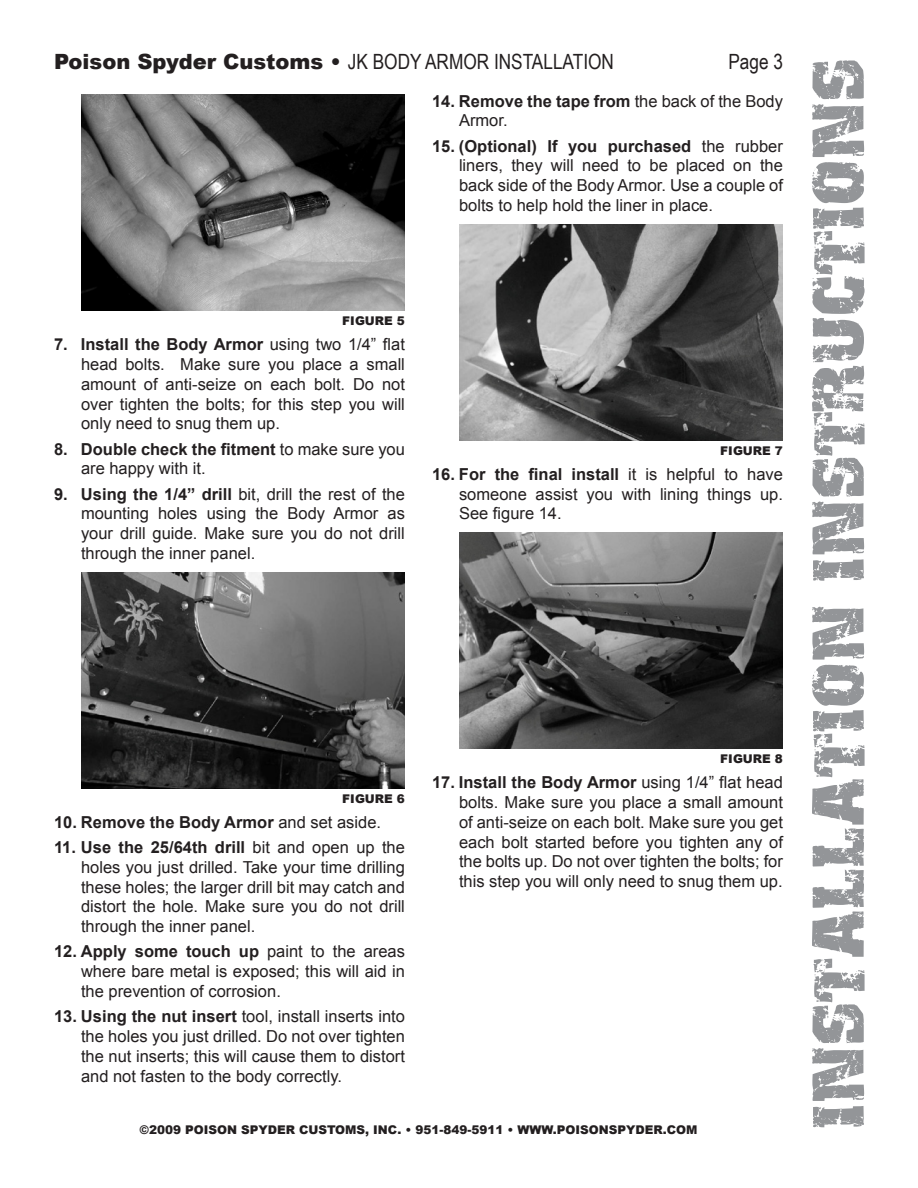
<style>
.page{position:relative;width:918px;height:1188px;background:#fff}
.page>*{position:absolute;margin:0;border:0;box-sizing:border-box;transform-origin:0 0}
.t1{font:63px "Distress";color:#939598}
.t2{font:21px "Arial Narrow";color:#231f20}
.Instruction_Step{font:16.5px/19.8px "Arial";color:#231f20;text-align:justify}
.Instruction_Step-2{font:700 16.5px "Arial";color:#231f20}
.Photo_Figure_Number{font:900 12px "Arial";color:#231f20}
.s1{font-family:"Arial";font-weight:900}
.s2{font-weight:700}
.s3{font-weight:400}
</style>
<div class="page">
<img style="left:81px;top:94px;width:324px;height:216px">
<img style="left:81px;top:572px;width:324px;height:216px">
<img style="left:459px;top:224px;width:324px;height:216px">
<img style="left:459px;top:533px;width:324px;height:216px">
<p class="t2" style="left:54px;top:46px;width:561px"><span class="s1">Poison Spyder Customs •</span> JK BODY ARMOR INSTALLATION</p>
<p class="t2" style="left:728px;top:46px;width:56px">Page 3</p>
<p class="Instruction_Step" style="left:459px;top:91px;width:325px;text-indent:-27px"><span class="s2">14. Remove the tape from</span> the back of the Body<br>Armor.</p>
<p class="Instruction_Step" style="left:459px;top:136px;width:325px;text-indent:-27px"><span class="s2">15. (Optional) If you purchased</span> the rubber liners, they will need to be placed on the back side of the Body Armor. Use a couple of bolts to help hold the liner in place.</p>
<p class="Photo_Figure_Number" style="left:342px;top:312px;width:64px">FIGURE 5</p>
<p class="Instruction_Step" style="left:81px;top:335px;width:325px;text-indent:-27px"><span class="s2">7. Install the Body Armor</span> using two 1/4” flat head bolts. Make sure you place a small amount of anti-seize on each bolt. Do not over tighten the bolts; for this step you will only need to snug them up.</p>
<p class="Instruction_Step" style="left:81px;top:439px;width:325px;text-indent:-27px"><span class="s2">8. Double check the fitment</span> to make sure you are happy with it.</p>
<p class="Instruction_Step" style="left:81px;top:484px;width:325px;text-indent:-27px"><span class="s2">9. Using the 1/4” drill</span> bit, drill the rest of the mounting holes using the Body Armor as your drill guide. Make sure you do not drill through the inner panel.</p>
<p class="Photo_Figure_Number" style="left:720px;top:442px;width:64px">FIGURE 7</p>
<p class="Instruction_Step" style="left:459px;top:464px;width:325px;text-indent:-27px"><span class="s2">16. For the final install</span> it is helpful to have someone assist you with lining things up.<br>See figure 14.</p>
<p class="Photo_Figure_Number" style="left:342px;top:790px;width:64px">FIGURE 6</p>
<p class="Instruction_Step-2" style="left:54px;top:811px;width:329px">10. Remove the Body Armor <span class="s3">and set aside.</span></p>
<p class="Instruction_Step" style="left:81px;top:837px;width:326px;text-indent:-27px"><span class="s2">11. Use the 25/64th drill</span> bit and open up the holes you just drilled. Take your time drilling these holes; the larger drill bit may catch and distort the hole. Make sure you do not drill through the inner panel.</p>
<p class="Instruction_Step" style="left:81px;top:942px;width:326px;text-indent:-27px"><span class="s2">12. Apply some touch up</span> paint to the areas where bare metal is exposed; this will aid in the prevention of corrosion.</p>
<p class="Instruction_Step" style="left:81px;top:1007px;width:325px;text-indent:-27px"><span class="s2">13. Using the nut insert</span> tool, install inserts into the holes you just drilled. Do not over tighten the nut inserts; this will cause them to distort and not fasten to the body correctly.</p>
<p class="Photo_Figure_Number" style="left:720px;top:750px;width:64px">FIGURE 8</p>
<p class="Instruction_Step" style="left:459px;top:773px;width:326px;text-indent:-27px"><span class="s2">17. Install the Body Armor</span> using 1/4” flat head bolts. Make sure you place a small amount of anti-seize on each bolt. Make sure you get each bolt started before you tighten any of the bolts up. Do not over tighten the bolts; for this step you will only need to snug them up.</p>
<p class="Photo_Figure_Number" style="left:139px;top:1121px;width:560px">©2009 POISON SPYDER CUSTOMS, INC. • 951-849-5911 • WWW.POISONSPYDER.COM</p>
<h1 class="t1" style="left:805px;top:1130px;width:1073px;rotate:-90deg">INSTALLATION INSTRUCTIONS</h1>
</div>
